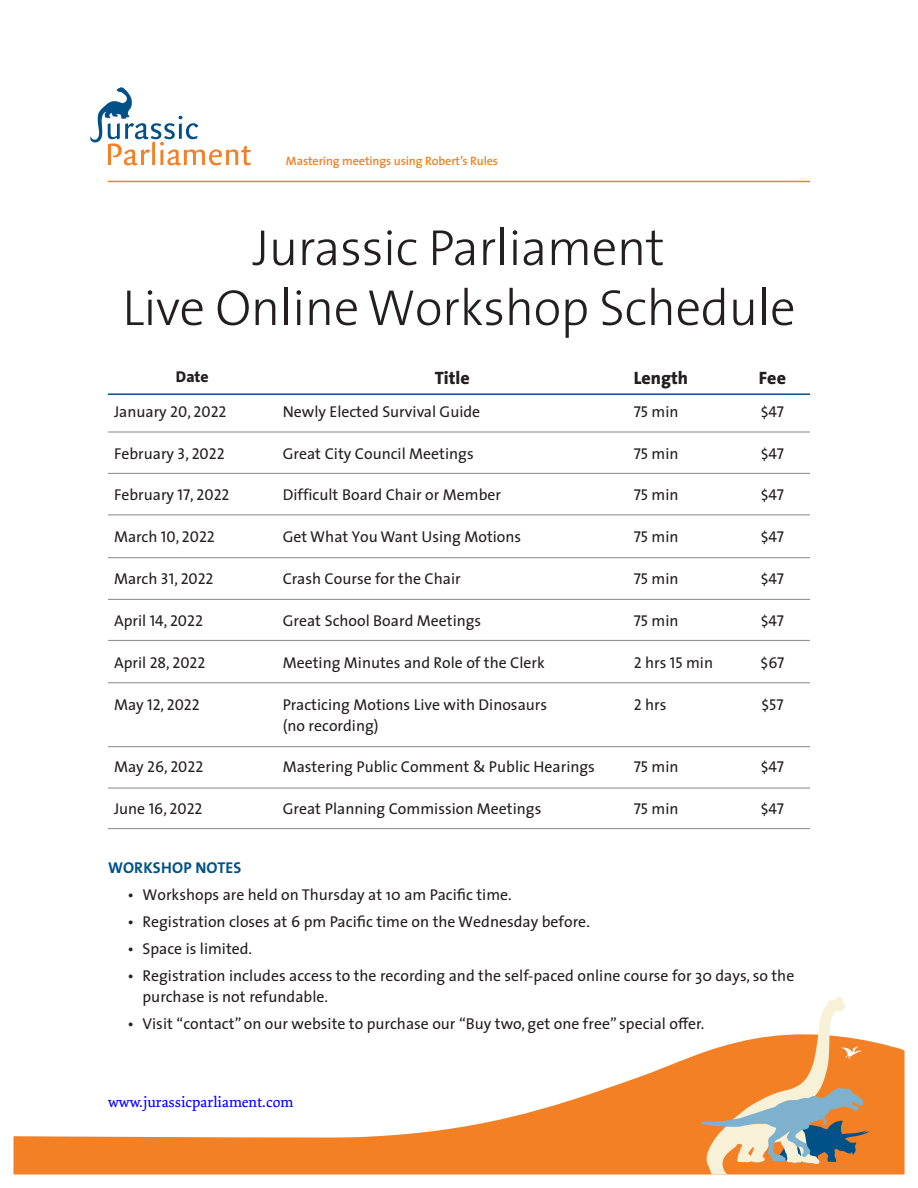
<style>
.page{position:relative;width:918px;height:1188px;background:#fff}
.page>*{position:absolute;margin:0;border:0;box-sizing:border-box;transform-origin:0 0}
.t1{font:300 51px/60px "The Sans";letter-spacing:-.01em;color:#231f20;text-align:center}
.t2{font:800 18px "The Sans";color:#231f20}
.t3{font:15.75px/21px "The Sans";color:#231f20}
.t4{font:15.75px "The Sans Regular Caps";color:#231f20}
.t5{font:700 15.75px "The Sans";letter-spacing:.015em;color:#005187}
.t6{font:800 15.75px "The Sans";color:#231f20}
.t7{font:15px "Dolly";color:#00f}
.t8{font:600 12.15px "The Sans";letter-spacing:-.01em;color:#f48026}
.s1{font-family:"The Sans Regular Caps"}
.s2{font-family:"The Sans"}
</style>
<div class="page">
<hr style="left:108px;top:181px;width:702px;height:1px;background:#f48026">
<svg style="left:14px;top:1041px;width:891px;height:133px"></svg>
<svg style="left:701px;top:996px;width:169px;height:179px"></svg>
<svg style="left:90px;top:87px;width:161px;height:78px"></svg>
<hr style="left:108px;top:431px;width:702px;height:2px;background:#939598">
<hr style="left:108px;top:473px;width:702px;height:1px;background:#939598">
<hr style="left:108px;top:514px;width:702px;height:1px;background:#939598">
<hr style="left:108px;top:557px;width:702px;height:1px;background:#939598">
<hr style="left:108px;top:599px;width:702px;height:1px;background:#939598">
<hr style="left:108px;top:640px;width:702px;height:1px;background:#939598">
<hr style="left:108px;top:682px;width:702px;height:1px;background:#939598">
<hr style="left:108px;top:746px;width:702px;height:1px;background:#939598">
<hr style="left:108px;top:788px;width:702px;height:1px;background:#939598">
<hr style="left:108px;top:828px;width:702px;height:1px;background:#939598">
<hr style="left:108px;top:393px;width:702px;height:2px;background:#005187">
<p class="t8" style="left:286px;top:151px;width:214px">Mastering meetings using Robert’s Rules</p>
<h1 class="t1" style="left:122px;top:216px;width:675px">Jurassic Parliament<br>Live Online Workshop Schedule</h1>
<p class="t6" style="left:176px;top:364px;width:34px">Date</p>
<p class="t2" style="left:435px;top:363px;width:37px">Title</p>
<p class="t2" style="left:634px;top:363px;width:56px">Length</p>
<p class="t2" style="left:759px;top:363px;width:29px">Fee</p>
<p class="t3" style="left:114px;top:401px;width:114px">January <span class="s1">20</span>, <span class="s1">2022</span></p>
<p class="t3" style="left:283px;top:401px;width:199px">Newly Elected Survival Guide</p>
<p class="t3" style="left:634px;top:401px;width:46px"><span class="s1">75</span> min</p>
<p class="t4" style="left:761px;top:403px;width:25px"><span class="s2">$</span>47</p>
<p class="t3" style="left:114px;top:442px;width:112px">February <span class="s1">3</span>, <span class="s1">2022</span></p>
<p class="t3" style="left:283px;top:442px;width:192px">Great City Council Meetings</p>
<p class="t3" style="left:634px;top:442px;width:46px"><span class="s1">75</span> min</p>
<p class="t4" style="left:761px;top:445px;width:25px"><span class="s2">$</span>47</p>
<p class="t3" style="left:114px;top:484px;width:117px">February <span class="s1">17</span>, <span class="s1">2022</span></p>
<p class="t3" style="left:283px;top:484px;width:220px">Difficult Board Chair or Member</p>
<p class="t3" style="left:634px;top:484px;width:46px"><span class="s1">75</span> min</p>
<p class="t4" style="left:761px;top:486px;width:25px"><span class="s2">$</span>47</p>
<p class="t3" style="left:114px;top:526px;width:102px">March <span class="s1">10</span>, <span class="s1">2022</span></p>
<p class="t3" style="left:283px;top:526px;width:240px">Get What You Want Using Motions</p>
<p class="t3" style="left:634px;top:526px;width:46px"><span class="s1">75</span> min</p>
<p class="t4" style="left:761px;top:528px;width:25px"><span class="s2">$</span>47</p>
<p class="t3" style="left:114px;top:568px;width:101px">March <span class="s1">31</span>, <span class="s1">2022</span></p>
<p class="t3" style="left:283px;top:568px;width:179px">Crash Course for the Chair</p>
<p class="t3" style="left:634px;top:568px;width:46px"><span class="s1">75</span> min</p>
<p class="t4" style="left:761px;top:570px;width:25px"><span class="s2">$</span>47</p>
<p class="t3" style="left:114px;top:610px;width:90px">April <span class="s1">14</span>, <span class="s1">2022</span></p>
<p class="t3" style="left:283px;top:610px;width:200px">Great School Board Meetings</p>
<p class="t3" style="left:634px;top:610px;width:46px"><span class="s1">75</span> min</p>
<p class="t4" style="left:761px;top:612px;width:25px"><span class="s2">$</span>47</p>
<p class="t3" style="left:114px;top:651px;width:93px">April <span class="s1">28</span>, <span class="s1">2022</span></p>
<p class="t3" style="left:283px;top:651px;width:264px">Meeting Minutes and Role of the Clerk</p>
<p class="t3" style="left:634px;top:651px;width:81px"><span class="s1">2</span> hrs <span class="s1">15</span> min</p>
<p class="t4" style="left:761px;top:654px;width:25px"><span class="s2">$</span>67</p>
<p class="t4" style="left:114px;top:696px;width:87px"><span class="s2">May</span> 12<span class="s2">,</span> 2022</p>
<p class="t3" style="left:283px;top:693px;width:266px">Practicing Motions Live with Dinosaurs (no recording)</p>
<p class="t3" style="left:634px;top:693px;width:34px"><span class="s1">2</span> hrs</p>
<p class="t4" style="left:761px;top:696px;width:24px"><span class="s2">$</span>57</p>
<p class="t4" style="left:114px;top:758px;width:91px"><span class="s2">May</span> 26<span class="s2">,</span> 2022</p>
<p class="t3" style="left:283px;top:756px;width:314px">Mastering Public Comment &amp; Public Hearings</p>
<p class="t3" style="left:634px;top:756px;width:46px"><span class="s1">75</span> min</p>
<p class="t4" style="left:761px;top:758px;width:25px"><span class="s2">$</span>47</p>
<p class="t4" style="left:114px;top:800px;width:90px"><span class="s2">June</span> 16<span class="s2">,</span> 2022</p>
<p class="t3" style="left:283px;top:798px;width:260px">Great Planning Commission Meetings</p>
<p class="t3" style="left:634px;top:798px;width:46px"><span class="s1">75</span> min</p>
<p class="t4" style="left:761px;top:800px;width:25px"><span class="s2">$</span>47</p>
<p class="t5" style="left:108px;top:854px;width:135px">WORKSHOP NOTES</p>
<p class="t3" style="left:127px;top:884px;width:386px">• Workshops are held on Thursday at 10 am Pacific time.</p>
<p class="t3" style="left:127px;top:911px;width:464px">• Registration closes at 6 pm Pacific time on the Wednesday before.</p>
<p class="t3" style="left:127px;top:938px;width:126px">• Space is limited.</p>
<p class="t3" style="left:142px;top:965px;width:653px;text-indent:-15px">• Registration includes access to the recording and the self-paced online course for 30 days, so the purchase is not refundable.</p>
<p class="t3" style="left:127px;top:1013px;width:578px">• Visit “contact” on our website to purchase our “Buy two, get one free” special offer.</p>
<p class="t7" style="left:108px;top:1093px;width:187px">www.jurassicparliament.com</p>
</div>
